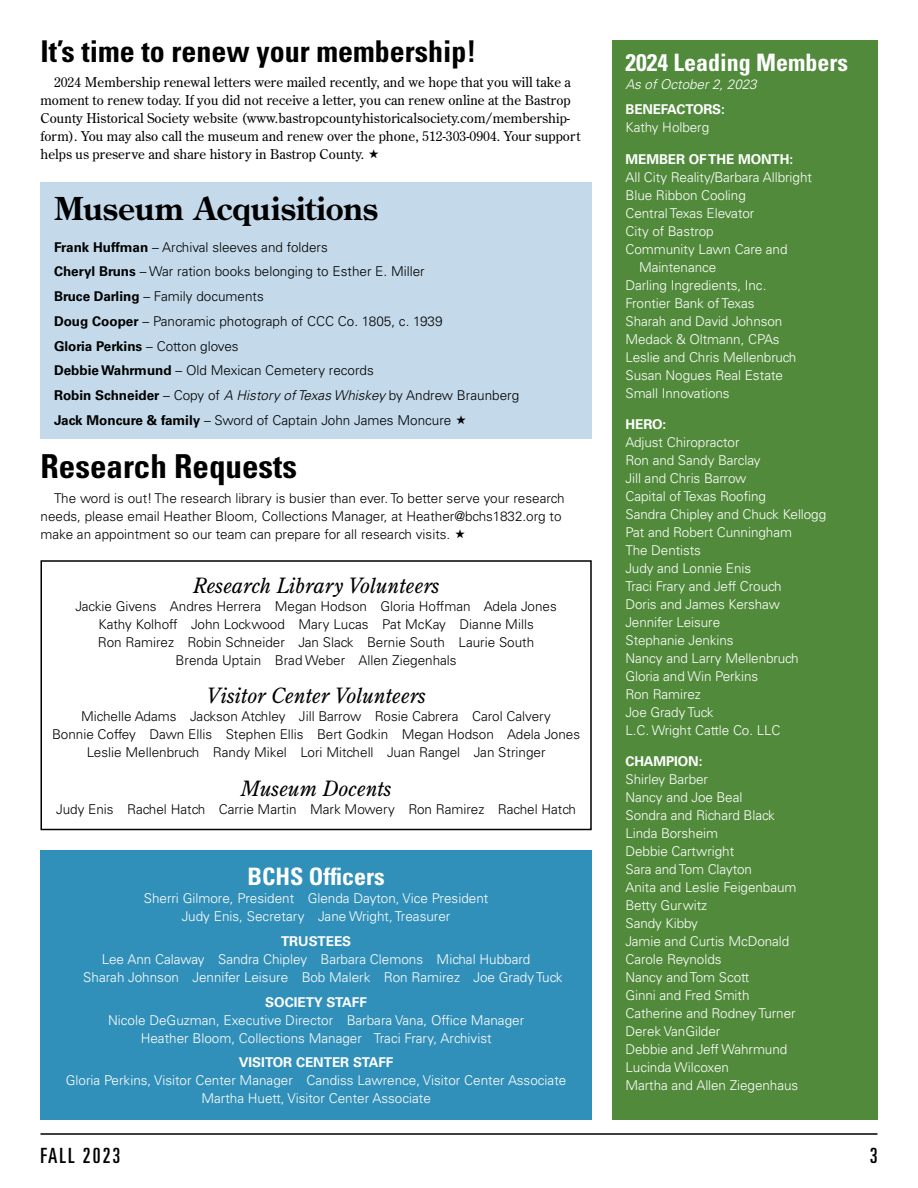
<style>
.page{position:relative;width:918px;height:1188px;background:#fff}
.page>*{position:absolute;margin:0;border:0;box-sizing:border-box;transform-origin:0 0}
.t1{font:700 condensed 33px "Univers LT Std";color:#000}
.t2{font:700 31.5px "Century Old Style Std";letter-spacing:-.01em;color:#000}
.t3{font:700 condensed 30px "Univers LT Std";color:#000}
.t4{font:700 condensed 24px "Univers LT Std";color:#fff}
.t5{font:italic 21px "Century Old Style Std";color:#000}
.t6{font:ultra-condensed 21px "Univers LT Std";letter-spacing:.1em;color:#000}
.t7{font:300 13.5px/18px "Univers LT Std";letter-spacing:-.005em;color:#fff}
.t8{font:300 13.5px/18px "Univers LT Std";color:#000;text-align:center}
.t9{font:13.5px/18px "Century Old Style Std";letter-spacing:.005em;color:#000}
.t10{font:700 13.5px "Univers LT Std";letter-spacing:-.005em;color:#fff}
.t11{font:italic 300 13.5px "Univers LT Std";letter-spacing:-.005em;color:#fff}
.s1{font-weight:700}
.s2{font-style:italic}
</style>
<div class="page">
<hr style="left:40px;top:1133px;width:838px;height:2px;background:#000">
<div style="left:612px;top:40px;width:266px;height:1080px;background:#518a3b"></div>
<div style="left:40px;top:560px;width:552px;height:270px;border:2px solid #000"></div>
<div style="left:40px;top:182px;width:552px;height:257px;background:#c4d9e9"></div>
<div style="left:40px;top:850px;width:552px;height:270px;background:#3190b9"></div>
<h3 class="t3" style="left:40px;top:33px;width:438px">It’s time to renew your membership!</h3>
<p class="t9" style="left:40px;top:73px;width:542px;text-indent:14px">2024 Membership renewal letters were mailed recently, and we hope that you will take a moment to renew today. If you did not receive a letter, you can renew online at the Bastrop County Historical Society website (www.bastropcountyhistoricalsociety.com/membership&shy;form). You may also call the museum and renew over the phone, 512-303-0904. Your support helps us preserve and share history in Bastrop County.</p>
<h2 class="t2" style="left:54px;top:188px;width:326px">Museum Acquisitions</h2>
<p class="t8" style="left:54px;top:235px;width:467px;line-height:24.8px;text-align:left"><span class="s1">Frank Huffman</span> – Archival sleeves and folders<br><span class="s1">Cheryl Bruns</span> – War ration books belonging to Esther E. Miller<br><span class="s1">Bruce Darling</span> – Family documents<br><span class="s1">Doug Cooper</span> – Panoramic photograph of CCC Co. 1805, c. 1939<br><span class="s1">Gloria Perkins</span> – Cotton gloves<br><span class="s1">Debbie Wahrmund</span> – Old Mexican Cemetery records<br><span class="s1">Robin Schneider</span> – Copy of <span class="s2">A History of Texas Whiskey</span> by Andrew Braunberg <span class="s1">Jack Moncure &amp; family</span> – Sword of Captain John James Moncure</p>
<h1 class="t1" style="left:40px;top:446px;width:258px">Research Requests</h1>
<p class="t8" style="left:40px;top:489px;width:526px;text-align:left;text-indent:14px">The word is out! The research library is busier than ever. To better serve your research needs, please email Heather Bloom, Collections Manager, at Heather@bchs1832.org to make an appointment so our team can prepare for all research visits.</p>
<h3 class="t5" style="left:193px;top:572px;width:248px">Research Library Volunteers</h3>
<p class="t8" style="left:75px;top:597px;width:483px">Jackie Givens Andres Herrera Megan Hodson Gloria Hoffman Adela Jones Kathy Kolhoff John Lockwood Mary Lucas Pat McKay Dianne Mills<br>Ron Ramirez Robin Schneider Jan Slack Bernie South Laurie South Brenda Uptain Brad Weber Allen Ziegenhals</p>
<h3 class="t5" style="left:207px;top:683px;width:220px">Visitor Center Volunteers</h3>
<p class="t8" style="left:52px;top:708px;width:530px">Michelle Adams Jackson Atchley Jill Barrow Rosie Cabrera Carol Calvery<br>Bonnie Coffey Dawn Ellis Stephen Ellis Bert Godkin Megan Hodson Adela Jones<br>Leslie Mellenbruch Randy Mikel Lori Mitchell Juan Rangel Jan Stringer</p>
<h3 class="t5" style="left:241px;top:775px;width:152px">Museum Docents</h3>
<p class="t8" style="left:56px;top:800px;width:521px">Judy Enis Rachel Hatch Carrie Martin Mark Mowery Ron Ramirez Rachel Hatch</p>
<h3 class="t4" style="left:247px;top:862px;width:139px">BCHS Officers</h3>
<p class="t7" style="left:144px;top:889px;width:346px;text-align:center">Sherri Gilmore, President Glenda Dayton, Vice President<br>Judy Enis, Secretary Jane Wright, Treasurer</p>
<p class="t10" style="left:281px;top:933px;width:72px">TRUSTEES</p>
<p class="t7" style="left:83px;top:950px;width:481px;text-indent:19px">Lee Ann Calaway Sandra Chipley Barbara Clemons Michal Hubbard<br>Sharah Johnson Jennifer Leisure Bob Malerk Ron Ramirez Joe Grady Tuck</p>
<p class="t10" style="left:265px;top:994px;width:103px">SOCIETY STAFF</p>
<p class="t7" style="left:108px;top:1011px;width:418px;text-align:center">Nicole DeGuzman, Executive Director Barbara Vana, Office Manager<br>Heather Bloom, Collections Manager Traci Frary, Archivist</p>
<p class="t10" style="left:239px;top:1055px;width:156px">VISITOR CENTER STAFF</p>
<p class="t7" style="left:66px;top:1072px;width:502px;text-align:center">Gloria Perkins, Visitor Center Manager Candiss Lawrence, Visitor Center Associate<br>Martha Huett, Visitor Center Associate</p>
<h3 class="t4" style="left:626px;top:48px;width:224px">2024 Leading Members</h3>
<p class="t11" style="left:626px;top:76px;width:133px">As of October 2, 2023</p>
<p class="t10" style="left:626px;top:101px;width:101px">BENEFACTORS:</p>
<p class="t7" style="left:626px;top:118px;width:85px">Kathy Holberg</p>
<p class="t10" style="left:626px;top:151px;width:169px">MEMBER OF THE MONTH:</p>
<p class="t7" style="left:626px;top:168px;width:188px">All City Reality/Barbara Allbright</p>
<p class="t7" style="left:626px;top:186px;width:122px">Blue Ribbon Cooling</p>
<p class="t7" style="left:626px;top:204px;width:130px">Central Texas Elevator</p>
<p class="t7" style="left:626px;top:222px;width:90px">City of Bastrop</p>
<p class="t7" style="left:626px;top:240px;width:164px">Community Lawn Care and</p>
<p class="t7" style="left:639px;top:258px;width:79px">Maintenance</p>
<p class="t7" style="left:626px;top:276px;width:142px">Darling Ingredients, Inc.</p>
<p class="t7" style="left:626px;top:294px;width:131px">Frontier Bank of Texas</p>
<p class="t7" style="left:626px;top:312px;width:158px">Sharah and David Johnson</p>
<p class="t7" style="left:626px;top:330px;width:156px">Medack &amp; Oltmann, CPAs</p>
<p class="t7" style="left:626px;top:348px;width:172px">Leslie and Chris Mellenbruch</p>
<p class="t7" style="left:626px;top:366px;width:159px">Susan Nogues Real Estate</p>
<p class="t7" style="left:626px;top:384px;width:106px">Small Innovations</p>
<p class="t10" style="left:626px;top:416px;width:42px">HERO:</p>
<p class="t7" style="left:626px;top:433px;width:202px">Adjust Chiropractor<br>Ron and Sandy Barclay<br>Jill and Chris Barrow<br>Capital of Texas Roofing<br>Sandra Chipley and Chuck Kellogg<br>Pat and Robert Cunningham<br>The Dentists<br>Judy and Lonnie Enis<br>Traci Frary and Jeff Crouch<br>Doris and James Kershaw<br>Jennifer Leisure<br>Stephanie Jenkins<br>Nancy and Larry Mellenbruch<br>Gloria and Win Perkins<br>Ron Ramirez<br>Joe Grady Tuck<br>L.C. Wright Cattle Co. LLC</p>
<p class="t10" style="left:626px;top:754px;width:78px">CHAMPION:</p>
<p class="t7" style="left:626px;top:771px;width:174px">Shirley Barber<br>Nancy and Joe Beal<br>Sondra and Richard Black<br>Linda Borsheim<br>Debbie Cartwright<br>Sara and Tom Clayton<br>Anita and Leslie Feigenbaum<br>Betty Gurwitz<br>Sandy Kibby<br>Jamie and Curtis McDonald<br>Carole Reynolds<br>Nancy and Tom Scott<br>Ginni and Fred Smith<br>Catherine and Rodney Turner<br>Derek VanGilder<br>Debbie and Jeff Wahrmund<br>Lucinda Wilcoxen<br>Martha and Allen Ziegenhaus</p>
<h3 class="t6" style="left:40px;top:1143px;width:81px">FALL 2023</h3>
<h3 class="t6" style="left:870px;top:1143px;width:9px">3</h3>
</div>
